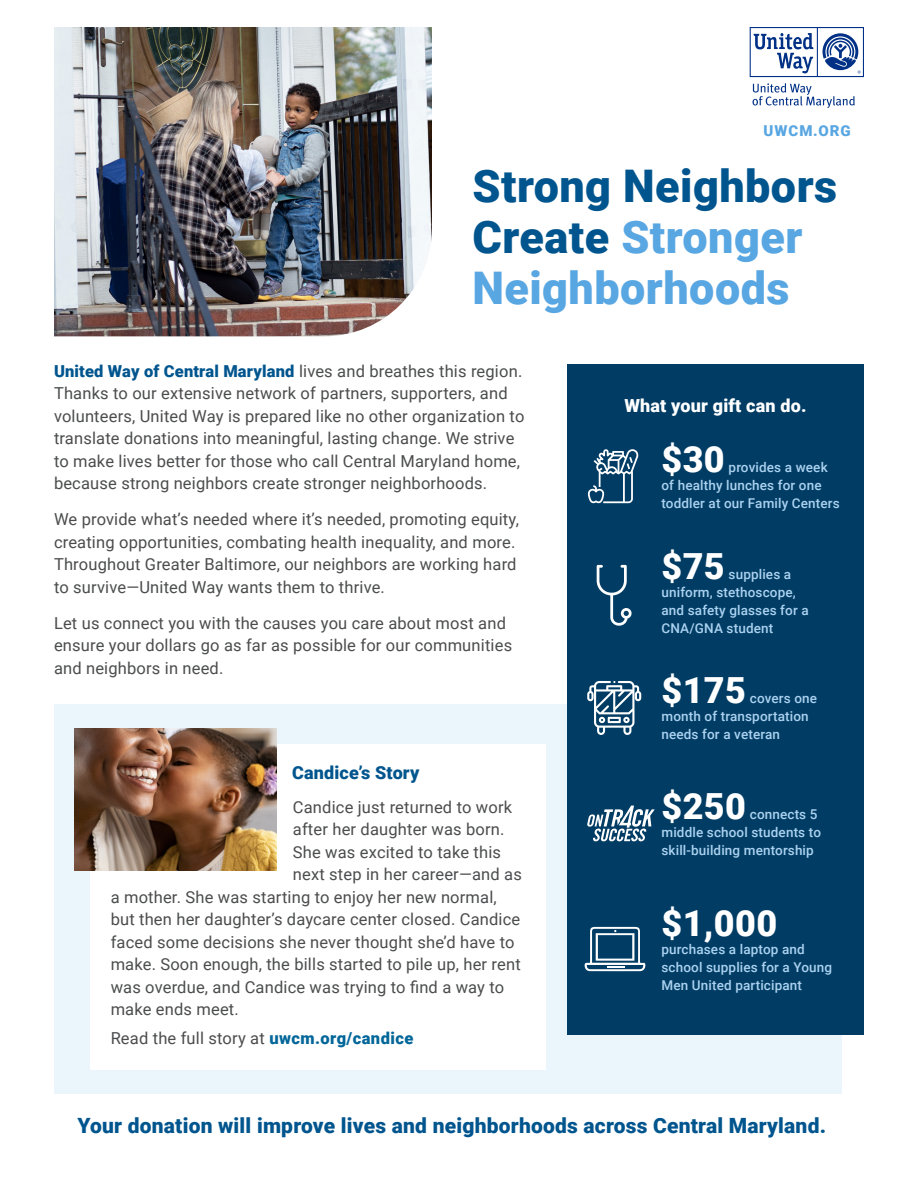
<style>
.page{position:relative;width:918px;height:1188px;background:#fff}
.page>*{position:absolute;margin:0;border:0;box-sizing:border-box;transform-origin:0 0}
.t1{font:900 45px/51px "Roboto";letter-spacing:.01em;color:#00558e}
.t2{font:900 36px "Roboto";letter-spacing:.01em;color:#fff}
.t3{font:900 21px "Roboto";letter-spacing:.01em;color:#00558e}
.t4{font:900 18px "Roboto";letter-spacing:.01em;color:#fff}
.t5{font:900 18px "Roboto";letter-spacing:.01em;color:#00558e}
.t6{font:16.5px/22.5px "Roboto";letter-spacing:.01em;color:#4b4c4d}
.t7{font:900 15px "Roboto";letter-spacing:.065em;color:#58a6e2}
.t8{font:500 13.5px/18px "Roboto";letter-spacing:.01em;color:#acd2f0}
.s1{color:#58a6e2}
.s2{font-weight:900;color:#00558e}
.s3{font-weight:900;color:#069}
</style>
<div class="page">
<div style="left:54px;top:704px;width:787px;height:390px;background:#ebf5fc"></div>
<div style="left:567px;top:364px;width:297px;height:671px;background:#003c64"></div>
<img style="left:54px;top:27px;width:378px;height:309px">
<svg style="left:588px;top:449px;width:51px;height:55px"></svg>
<svg style="left:597px;top:565px;width:35px;height:61px"></svg>
<div style="left:90px;top:744px;width:455px;height:325px;background:#fff"></div>
<img style="left:74px;top:729px;width:203px;height:142px">
<svg style="left:587px;top:681px;width:54px;height:54px"></svg>
<svg style="left:587px;top:806px;width:68px;height:35px"></svg>
<svg style="left:584px;top:927px;width:62px;height:44px"></svg>
<svg style="left:753px;top:83px;width:102px;height:25px"></svg>
<svg style="left:750px;top:27px;width:114px;height:50px"></svg>
<p class="t7" style="left:764px;top:120px;width:89px">UWCM.ORG</p>
<p class="t1" style="left:472px;top:159px;width:366px">Strong Neighbors<br>Create <span class="s1">Stronger<br>Neighborhoods</span></p>
<p class="t6" style="left:54px;top:359px;width:472px"><span class="s2">United Way of Central Maryland</span> lives and breathes this region.<br>Thanks to our extensive network of partners, supporters, and volunteers, United Way is prepared like no other organization to translate donations into meaningful, lasting change. We strive to make lives better for those who call Central Maryland home, because strong neighbors create stronger neighborhoods.</p>
<p class="t6" style="left:54px;top:508px;width:466px">We provide what’s needed where it’s needed, promoting equity, creating opportunities, combating health inequality, and more.<br>Throughout Greater Baltimore, our neighbors are working hard to survive—United Way wants them to thrive.</p>
<p class="t6" style="left:54px;top:611px;width:460px">Let us connect you with the causes you care about most and ensure your dollars go as far as possible for our communities and neighbors in need.</p>
<p class="t5" style="left:292px;top:760px;width:129px">Candice’s Story</p>
<p class="t6" style="left:293px;top:795px;width:230px">Candice just returned to work after her daughter was born.<br>She was excited to take this next step in her career—and as</p>
<p class="t6" style="left:111px;top:885px;width:412px">a mother. She was starting to enjoy her new normal, but then her daughter’s daycare center closed. Candice faced some decisions she never thought she’d have to make. Soon enough, the bills started to pile up, her rent was overdue, and Candice was trying to find a way to make ends meet.</p>
<p class="t6" style="left:111px;top:1027px;width:304px">Read the full story at <span class="s3">uwcm.org/candice</span></p>
<p class="t4" style="left:624px;top:393px;width:184px">What your gift can do.</p>
<p class="t2" style="left:662px;top:434px;width:65px">$30</p>
<p class="t8" style="left:662px;top:457px;width:180px;text-indent:67px">provides a week of healthy lunches for one toddler at our Family Centers</p>
<p class="t2" style="left:662px;top:541px;width:65px">$75</p>
<p class="t8" style="left:729px;top:565px;width:64px">supplies a</p>
<p class="t8" style="left:662px;top:583px;width:136px">uniform, stethoscope,</p>
<p class="t8" style="left:662px;top:601px;width:149px">and safety glasses for a</p>
<p class="t8" style="left:662px;top:619px;width:113px">CNA/GNA student</p>
<p class="t2" style="left:662px;top:665px;width:86px">$175</p>
<p class="t8" style="left:750px;top:689px;width:69px">covers one</p>
<p class="t8" style="left:662px;top:707px;width:149px">month of transportation needs for a veteran</p>
<p class="t2" style="left:662px;top:781px;width:86px">$250</p>
<p class="t8" style="left:662px;top:805px;width:161px;text-align:right">connects 5<br>middle school students to</p>
<p class="t8" style="left:662px;top:841px;width:154px">skill-building mentorship</p>
<p class="t2" style="left:662px;top:898px;width:117px">$1,000</p>
<p class="t8" style="left:662px;top:940px;width:172px">purchases a laptop and school supplies for a Young<br>Men United participant</p>
<p class="t3" style="left:77px;top:1111px;width:750px">Your donation will improve lives and neighborhoods across Central Maryland.</p>
</div>
